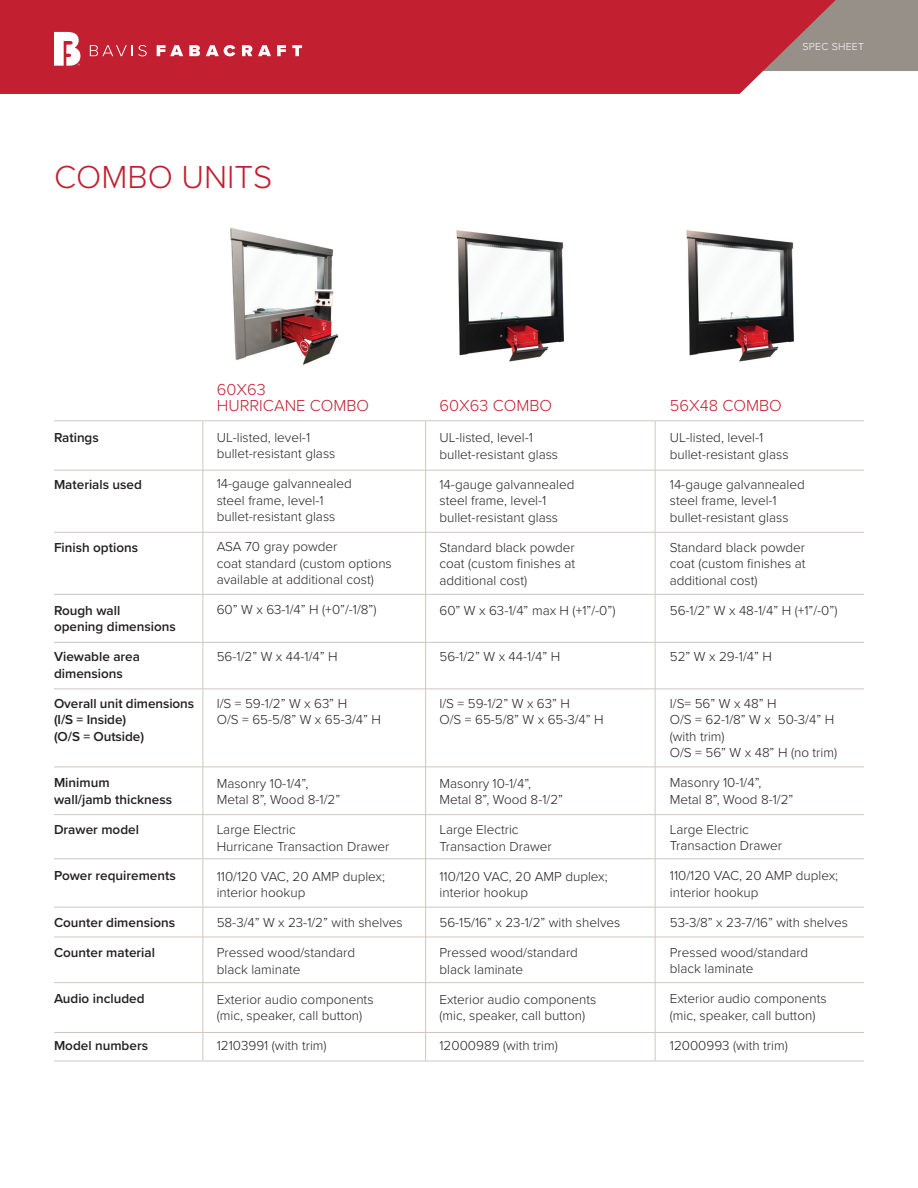
<style>
.page{position:relative;width:918px;height:1188px;background:#fff}
.page>*{position:absolute;margin:0;border:0;box-sizing:border-box;transform-origin:0 0}
.t1{font:300 33px "Proxima Nova";color:#c21f31}
.t2{font:300 16.5px/16.5px "Proxima Nova";color:#c21f31}
.t3{font:300 13.5px/16.5px "Proxima Nova";color:#231f20}
.t4{font:600 13.5px/16.5px "Proxima Nova";color:#231f20}
.t5{font:300 10.5px "Proxima Nova";letter-spacing:.025em;color:#fff}
</style>
<div class="page">
<hr style="left:54px;top:420px;width:810px;height:1px;background:#cdc7c3">
<hr style="left:54px;top:470px;width:810px;height:1px;background:#cdc7c3">
<hr style="left:54px;top:532px;width:810px;height:1px;background:#cdc7c3">
<hr style="left:54px;top:594px;width:810px;height:1px;background:#cdc7c3">
<hr style="left:54px;top:767px;width:810px;height:1px;background:#cdc7c3">
<hr style="left:54px;top:642px;width:810px;height:1px;background:#cdc7c3">
<hr style="left:54px;top:814px;width:810px;height:1px;background:#cdc7c3">
<hr style="left:54px;top:858px;width:810px;height:1px;background:#cdc7c3">
<hr style="left:54px;top:907px;width:810px;height:1px;background:#cdc7c3">
<hr style="left:202px;top:421px;width:1px;height:640px;background:#cdc7c3">
<hr style="left:425px;top:421px;width:1px;height:640px;background:#cdc7c3">
<hr style="left:655px;top:421px;width:1px;height:640px;background:#cdc7c3">
<img style="left:230px;top:227px;width:109px;height:138px">
<img style="left:456px;top:230px;width:108px;height:132px">
<hr style="left:54px;top:937px;width:810px;height:1px;background:#cdc7c3">
<hr style="left:54px;top:982px;width:810px;height:1px;background:#cdc7c3">
<hr style="left:54px;top:1032px;width:810px;height:1px;background:#cdc7c3">
<hr style="left:54px;top:688px;width:810px;height:1px;background:#cdc7c3">
<img style="left:686px;top:230px;width:108px;height:132px">
<hr style="left:54px;top:1061px;width:810px;height:1px;background:#cdc7c3">
<div style="left:836px;top:0;width:82px;height:71px;background:#979089"></div>
<svg style="left:0;top:0;width:836px;height:94px;background:#c22839"></svg>
<svg style="left:54px;top:32px;width:26px;height:34px"></svg>
<svg style="left:157px;top:45px;width:26px;height:11px"></svg>
<svg style="left:189px;top:45px;width:11px;height:11px"></svg>
<svg style="left:206px;top:45px;width:29px;height:11px"></svg>
<svg style="left:242px;top:45px;width:10px;height:11px"></svg>
<svg style="left:258px;top:45px;width:13px;height:11px"></svg>
<svg style="left:277px;top:45px;width:9px;height:11px"></svg>
<svg style="left:292px;top:45px;width:10px;height:11px"></svg>
<svg style="left:90px;top:45px;width:57px;height:11px"></svg>
<h1 class="t1" style="left:54px;top:152px;width:220px">COMBO UNITS</h1>
<p class="t5" style="left:803px;top:38px;width:63px">SPEC SHEET</p>
<p class="t4" style="left:54px;top:429px;width:46px">Ratings</p>
<p class="t4" style="left:54px;top:475px;width:89px">Materials used</p>
<p class="t4" style="left:54px;top:538px;width:86px">Finish options</p>
<p class="t4" style="left:54px;top:602px;width:123px">Rough wall<br>opening dimensions</p>
<p class="t4" style="left:54px;top:648px;width:88px">Viewable area dimensions</p>
<p class="t4" style="left:54px;top:695px;width:142px">Overall unit dimensions (I/S = Inside)<br>(O/S = Outside)</p>
<p class="t4" style="left:54px;top:774px;width:120px">Minimum<br>wall/jamb thickness</p>
<p class="t4" style="left:54px;top:821px;width:86px">Drawer model</p>
<p class="t4" style="left:54px;top:867px;width:123px">Power requirements</p>
<p class="t4" style="left:54px;top:914px;width:123px">Counter dimensions</p>
<p class="t4" style="left:54px;top:944px;width:102px">Counter material</p>
<p class="t4" style="left:54px;top:990px;width:92px">Audio included</p>
<p class="t4" style="left:54px;top:1037px;width:96px">Model numbers</p>
<p class="t2" style="left:217px;top:380px;width:154px">60X63<br>HURRICANE COMBO</p>
<p class="t3" style="left:217px;top:429px;width:120px">UL-listed, level-1 bullet-resistant glass</p>
<p class="t3" style="left:217px;top:475px;width:137px">14-gauge galvannealed steel frame, level-1 bullet-resistant glass</p>
<p class="t3" style="left:217px;top:538px;width:177px">ASA 70 gray powder<br>coat standard (custom options available at additional cost)</p>
<p class="t3" style="left:217px;top:601px;width:161px">60” W x 63-1/4” H (+0”/-1/8”)</p>
<p class="t3" style="left:217px;top:648px;width:122px">56-1/2” W x 44-1/4” H</p>
<p class="t3" style="left:217px;top:694px;width:166px">I/S = 59-1/2” W x 63” H<br>O/S = 65-5/8” W x 65-3/4” H</p>
<p class="t3" style="left:217px;top:774px;width:125px">Masonry 10-1/4”,<br>Metal 8”, Wood 8-1/2”</p>
<p class="t3" style="left:217px;top:821px;width:174px">Large Electric<br>Hurricane Transaction Drawer</p>
<p class="t3" style="left:217px;top:867px;width:170px">110/120 VAC, 20 AMP duplex; interior hookup</p>
<p class="t3" style="left:217px;top:914px;width:188px">58-3/4” W x 23-1/2” with shelves</p>
<p class="t3" style="left:217px;top:944px;width:140px">Pressed wood/standard black laminate</p>
<p class="t3" style="left:217px;top:990px;width:158px">Exterior audio components (mic, speaker, call button)</p>
<p class="t3" style="left:217px;top:1037px;width:111px">12103991 (with trim)</p>
<p class="t2" style="left:440px;top:396px;width:114px">60X63 COMBO</p>
<p class="t3" style="left:440px;top:429px;width:120px">UL-listed, level-1 bullet-resistant glass</p>
<p class="t3" style="left:440px;top:475px;width:137px">14-gauge galvannealed steel frame, level-1 bullet-resistant glass</p>
<p class="t3" style="left:440px;top:538px;width:137px;text-align:justify">Standard black powder coat (custom finishes at additional cost)</p>
<p class="t3" style="left:440px;top:601px;width:177px">60” W x 63-1/4” max H (+1”/-0”)</p>
<p class="t3" style="left:440px;top:648px;width:122px">56-1/2” W x 44-1/4” H</p>
<p class="t3" style="left:440px;top:694px;width:166px">I/S = 59-1/2” W x 63” H<br>O/S = 65-5/8” W x 65-3/4” H</p>
<p class="t3" style="left:440px;top:774px;width:125px">Masonry 10-1/4”,<br>Metal 8”, Wood 8-1/2”</p>
<p class="t3" style="left:440px;top:821px;width:114px">Large Electric<br>Transaction Drawer</p>
<p class="t3" style="left:440px;top:867px;width:170px">110/120 VAC, 20 AMP duplex; interior hookup</p>
<p class="t3" style="left:440px;top:914px;width:182px">56-15/16” x 23-1/2” with shelves</p>
<p class="t3" style="left:440px;top:944px;width:140px">Pressed wood/standard black laminate</p>
<p class="t3" style="left:440px;top:990px;width:158px">Exterior audio components (mic, speaker, call button)</p>
<p class="t3" style="left:440px;top:1037px;width:120px">12000989 (with trim)</p>
<p class="t2" style="left:670px;top:396px;width:113px">56X48 COMBO</p>
<p class="t3" style="left:670px;top:429px;width:120px">UL-listed, level-1 bullet-resistant glass</p>
<p class="t3" style="left:670px;top:475px;width:137px">14-gauge galvannealed steel frame, level-1 bullet-resistant glass</p>
<p class="t3" style="left:670px;top:538px;width:137px;text-align:justify">Standard black powder coat (custom finishes at additional cost)</p>
<p class="t3" style="left:670px;top:601px;width:169px">56-1/2” W x 48-1/4” H (+1”/-0”)</p>
<p class="t3" style="left:670px;top:648px;width:104px">52” W x 29-1/4” H</p>
<p class="t3" style="left:670px;top:694px;width:169px">I/S= 56” W x 48” H<br>O/S = 62-1/8” W x 50-3/4” H (with trim)<br>O/S = 56” W x 48” H (no trim)</p>
<p class="t3" style="left:670px;top:774px;width:125px">Masonry 10-1/4”,<br>Metal 8”, Wood 8-1/2”</p>
<p class="t3" style="left:670px;top:820px;width:114px">Large Electric<br>Transaction Drawer</p>
<p class="t3" style="left:670px;top:867px;width:170px">110/120 VAC, 20 AMP duplex; interior hookup</p>
<p class="t3" style="left:670px;top:913px;width:179px">53-3/8” x 23-7/16” with shelves</p>
<p class="t3" style="left:670px;top:943px;width:140px">Pressed wood/standard black laminate</p>
<p class="t3" style="left:670px;top:990px;width:158px">Exterior audio components (mic, speaker, call button)</p>
<p class="t3" style="left:670px;top:1036px;width:120px">12000993 (with trim)</p>
</div>
